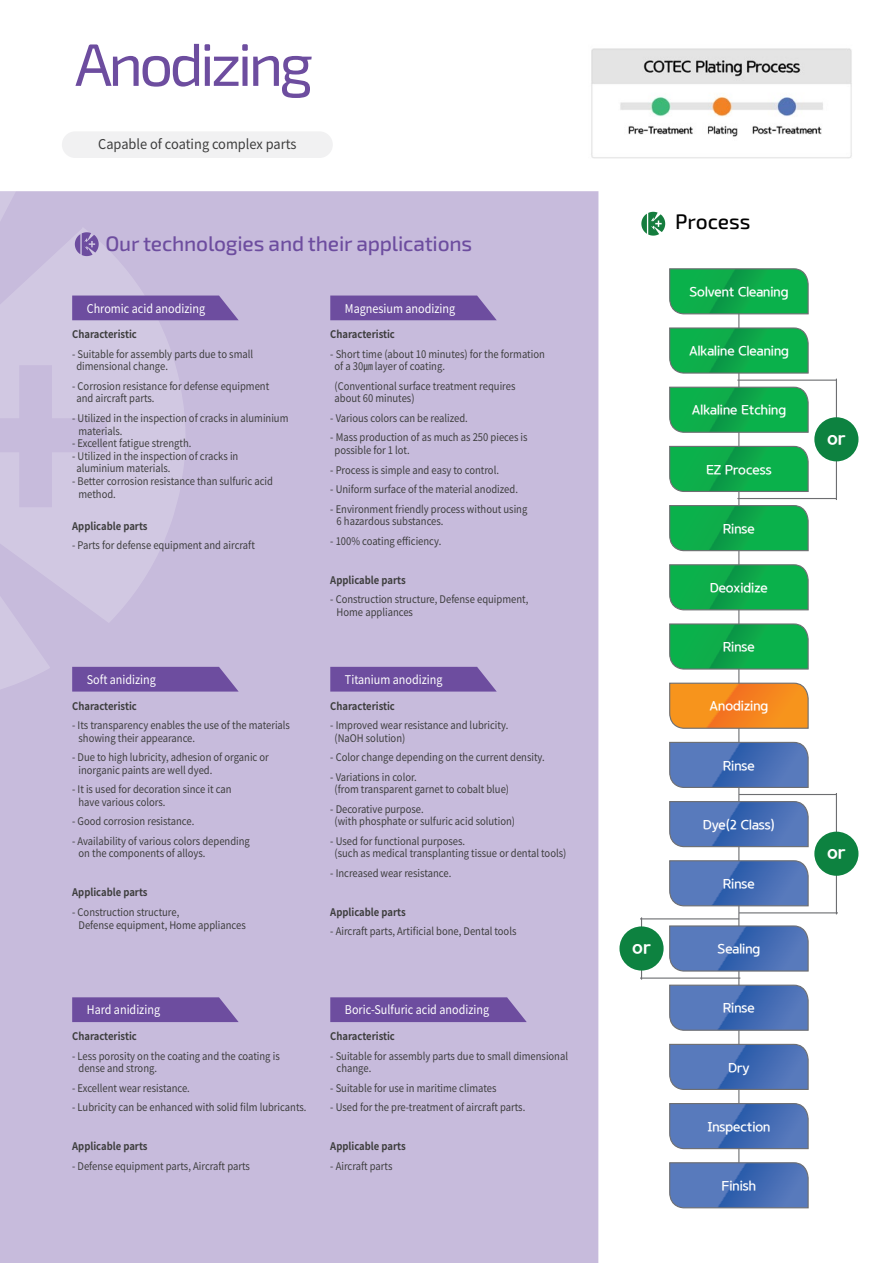
<style>
.page{position:relative;width:893px;height:1263px;background:#fff}
.page>*{position:absolute;margin:0;border:0;box-sizing:border-box;transform-origin:0 0}
.t1{font:60px "Exo 2.0";letter-spacing:-.065em;color:#6d4d9f}
.t2{font:500 21px "Exo 2.0";letter-spacing:-.01em;color:#6d4d9f}
.t3{font:500 21px "Exo 2.0";color:#000}
.t4{font:17.55px "Godo B";color:#fff}
.t5{font:13.5px "Noto Sans CJ Kkr";color:#3d3d3d;scale:.95 1}
.t6{font:12.75px "Godo M";color:#fff}
.t7{font:12px "Noto Sans CJ Kkr";color:#fff;scale:.9 1}
.t8{font:10.5px/12.6px "Noto Sans CJ Kkr";color:#3d3d3d;scale:.9 1}
.t9{font:700 10.5px "Noto Sans CJ Kkr";color:#3d3d3d;scale:.9 1}
</style>
<div class="page">
<hr style="left:738px;top:298px;width:1px;height:894px;background:#6d6e71">
<img style="left:591px;top:48px;width:261px;height:111px">
<div style="left:0;top:191px;width:598px;height:1072px;background:#c7bbdc"></div>
<svg style="left:0;top:191px;width:185px;height:501px;fill:#d1c8e2"></svg>
<div style="left:72px;top:296px;width:167px;height:24px;background:#6d4d9f"></div>
<div style="left:72px;top:667px;width:166px;height:24px;background:#6d4d9f"></div>
<svg style="left:72px;top:997px;width:167px;height:25px;background:#7355a3"></svg>
<div style="left:330px;top:667px;width:166px;height:24px;background:#6d4d9f"></div>
<div style="left:330px;top:296px;width:167px;height:24px;background:#6d4d9f"></div>
<svg style="left:330px;top:997px;width:197px;height:25px;background:#7254a2"></svg>
<svg style="left:641px;top:212px;width:24px;height:24px"></svg>
<svg style="left:669px;top:268px;width:140px;height:47px;background:#19ab52"></svg>
<svg style="left:669px;top:327px;width:140px;height:47px;background:#19ab52"></svg>
<svg style="left:669px;top:386px;width:140px;height:47px;background:#19ab52"></svg>
<svg style="left:669px;top:445px;width:140px;height:48px;background:#1eac56"></svg>
<svg style="left:669px;top:504px;width:140px;height:48px;background:#1eac56"></svg>
<svg style="left:669px;top:623px;width:140px;height:47px;background:#19ab52"></svg>
<svg style="left:669px;top:564px;width:140px;height:47px;background:#19ab52"></svg>
<svg style="left:669px;top:682px;width:140px;height:47px;background:#ed8d2a"></svg>
<svg style="left:669px;top:741px;width:140px;height:47px;background:#5576b5"></svg>
<svg style="left:669px;top:860px;width:140px;height:47px;background:#5476b5"></svg>
<svg style="left:669px;top:984px;width:140px;height:47px;background:#5576b5"></svg>
<svg style="left:669px;top:1043px;width:140px;height:47px;background:#5576b5"></svg>
<svg style="left:669px;top:1102px;width:140px;height:48px;background:#5879b7"></svg>
<svg style="left:669px;top:1162px;width:140px;height:47px;background:#5576b5"></svg>
<svg style="left:669px;top:925px;width:140px;height:47px;background:#5476b5"></svg>
<svg style="left:669px;top:800px;width:140px;height:48px;background:#5879b7"></svg>
<hr style="left:737px;top:498px;width:99px;height:1px;background:#6d6e71">
<hr style="left:737px;top:380px;width:99px;height:1px;background:#6d6e71">
<hr style="left:739px;top:794px;width:97px;height:1px;background:#6d6e71">
<hr style="left:640px;top:918px;width:99px;height:1px;background:#6d6e71">
<hr style="left:739px;top:912px;width:99px;height:1px;background:#6d6e71">
<hr style="left:640px;top:977px;width:100px;height:2px;background:#6d6e71">
<hr style="left:836px;top:379px;width:1px;height:121px;background:#6d6e71">
<hr style="left:836px;top:793px;width:1px;height:121px;background:#6d6e71">
<hr style="left:641px;top:917px;width:1px;height:62px;background:#6d6e71">
<div style="left:814px;top:417px;width:44px;height:44px;background:#0d8240;border-radius:50%"></div>
<div style="left:814px;top:832px;width:44px;height:44px;background:#0d8240;border-radius:50%"></div>
<div style="left:619px;top:926px;width:45px;height:44px;background:#0d8240;border-radius:50%"></div>
<svg style="left:75px;top:232px;width:24px;height:24px"></svg>
<div style="left:62px;top:131px;width:271px;height:27px;background:#f1f1f2;border-radius:13px"></div>
<h1 class="t1" style="left:75px;top:30px;width:240px">Anodizing</h1>
<p class="t5" style="left:98px;top:136px;width:210px">Capable of coating complex parts</p>
<h2 class="t2" style="left:105px;top:231px;width:368px">Our technologies and their applications</h2>
<p class="t7" style="left:87px;top:301px;width:133px">Chromic acid anodizing</p>
<p class="t9" style="left:72px;top:328px;width:73px">Characteristic</p>
<p class="t8" style="left:76px;top:348px;width:198px;text-indent:-4px">- Suitable for assembly parts due to small dimensional change.</p>
<p class="t8" style="left:76px;top:380px;width:216px;text-indent:-4px">- Corrosion resistance for defense equipment and aircraft parts.</p>
<p class="t8" style="left:79px;top:412px;width:235px;text-indent:-6px">- Utilized in the inspection of cracks in aluminium materials.</p>
<p class="t8" style="left:72px;top:437px;width:134px">- Excellent fatigue strength.</p>
<p class="t8" style="left:76px;top:450px;width:181px;text-indent:-4px">- Utilized in the inspection of cracks in aluminium materials.</p>
<p class="t8" style="left:79px;top:475px;width:218px;text-indent:-6px">- Better corrosion resistance than sulfuric acid method.</p>
<p class="t9" style="left:72px;top:520px;width:85px">Applicable parts</p>
<p class="t8" style="left:72px;top:539px;width:205px">- Parts for defense equipment and aircraft</p>
<p class="t7" style="left:345px;top:301px;width:124px">Magnesium anodizing</p>
<p class="t9" style="left:330px;top:328px;width:73px">Characteristic</p>
<p class="t8" style="left:334px;top:348px;width:235px;text-indent:-4px">- Short time (about 10 minutes) for the formation of a 30㎛ layer of coating.</p>
<p class="t8" style="left:334px;top:380px;width:203px">(Conventional surface treatment requires about 60 minutes)</p>
<p class="t8" style="left:330px;top:412px;width:154px">- Various colors can be realized.</p>
<p class="t8" style="left:334px;top:431px;width:216px;text-indent:-4px">- Mass production of as much as 250 pieces is possible for 1 lot.</p>
<p class="t8" style="left:330px;top:464px;width:189px">- Process is simple and easy to control.</p>
<p class="t8" style="left:330px;top:483px;width:210px">- Uniform surface of the material anodized.</p>
<p class="t8" style="left:337px;top:503px;width:213px;text-indent:-6px">- Environment friendly process without using<br>6 hazardous substances.</p>
<p class="t8" style="left:330px;top:535px;width:125px">- 100% coating efficiency.</p>
<p class="t9" style="left:330px;top:574px;width:85px">Applicable parts</p>
<p class="t8" style="left:337px;top:593px;width:215px;text-indent:-6px">- Construction structure, Defense equipment,<br>Home appliances</p>
<p class="t7" style="left:87px;top:673px;width:78px">Soft anidizing</p>
<p class="t7" style="left:345px;top:673px;width:110px">Titanium anodizing</p>
<p class="t9" style="left:72px;top:700px;width:73px">Characteristic</p>
<p class="t8" style="left:79px;top:719px;width:237px;text-indent:-6px">- Its transparency enables the use of the materials showing their appearance.</p>
<p class="t8" style="left:79px;top:751px;width:213px;text-indent:-6px">- Due to high lubricity, adhesion of organic or inorganic paints are well dyed.</p>
<p class="t8" style="left:79px;top:783px;width:172px;text-indent:-6px">- It is used for decoration since it can have various colors.</p>
<p class="t8" style="left:72px;top:815px;width:137px">- Good corrosion resistance.</p>
<p class="t8" style="left:79px;top:835px;width:192px;text-indent:-6px">- Availability of various colors depending on the components of alloys.</p>
<p class="t9" style="left:72px;top:887px;width:85px">Applicable parts</p>
<p class="t8" style="left:79px;top:906px;width:187px;text-indent:-6px">- Construction structure,<br>Defense equipment, Home appliances</p>
<p class="t9" style="left:330px;top:700px;width:73px">Characteristic</p>
<p class="t8" style="left:334px;top:719px;width:195px;text-indent:-4px">- Improved wear resistance and lubricity. (NaOH solution)</p>
<p class="t8" style="left:330px;top:751px;width:240px">- Color change depending on the current density.</p>
<p class="t8" style="left:334px;top:771px;width:196px;text-indent:-4px">- Variations in color.<br>(from transparent garnet to cobalt blue)</p>
<p class="t8" style="left:334px;top:803px;width:202px;text-indent:-4px">- Decorative purpose.<br>(with phosphate or sulfuric acid solution)</p>
<p class="t8" style="left:334px;top:835px;width:259px;text-indent:-4px">- Used for functional purposes.<br>(such as medical transplanting tissue or dental tools)</p>
<p class="t8" style="left:330px;top:867px;width:136px">- Increased wear resistance.</p>
<p class="t9" style="left:330px;top:906px;width:85px">Applicable parts</p>
<p class="t8" style="left:330px;top:925px;width:208px">- Aircraft parts, Artificial bone, Dental tools</p>
<p class="t7" style="left:87px;top:1003px;width:83px">Hard anidizing</p>
<p class="t9" style="left:72px;top:1030px;width:73px">Characteristic</p>
<p class="t8" style="left:79px;top:1049px;width:225px;text-indent:-6px">- Less porosity on the coating and the coating is dense and strong.</p>
<p class="t8" style="left:72px;top:1082px;width:132px">- Excellent wear resistance.</p>
<p class="t8" style="left:72px;top:1101px;width:262px">- Lubricity can be enhanced with solid film lubricants.</p>
<p class="t9" style="left:72px;top:1140px;width:85px">Applicable parts</p>
<p class="t8" style="left:72px;top:1160px;width:199px">- Defense equipment parts, Aircraft parts</p>
<p class="t7" style="left:345px;top:1003px;width:162px">Boric-Sulfuric acid anodizing</p>
<p class="t9" style="left:330px;top:1030px;width:73px">Characteristic</p>
<p class="t8" style="left:337px;top:1049px;width:259px;text-indent:-6px">- Suitable for assembly parts due to small dimensional change.</p>
<p class="t8" style="left:330px;top:1082px;width:186px">- Suitable for use in maritime climates</p>
<p class="t8" style="left:330px;top:1101px;width:218px">- Used for the pre-treatment of aircraft parts.</p>
<p class="t9" style="left:330px;top:1140px;width:85px">Applicable parts</p>
<p class="t8" style="left:330px;top:1160px;width:71px">- Aircraft parts</p>
<h3 class="t4" style="left:632px;top:937px;width:20px">or</h3>
<h2 class="t3" style="left:675px;top:209px;width:77px">Process</h2>
<p class="t6" style="left:689px;top:285px;width:101px">Solvent Cleaning</p>
<p class="t6" style="left:689px;top:344px;width:101px">Alkaline Cleaning</p>
<p class="t6" style="left:692px;top:403px;width:96px">Alkaline Etching</p>
<p class="t6" style="left:706px;top:462px;width:67px">EZ Process</p>
<p class="t6" style="left:723px;top:521px;width:33px">Rinse</p>
<p class="t6" style="left:710px;top:581px;width:59px">Deoxidize</p>
<p class="t6" style="left:723px;top:640px;width:33px">Rinse</p>
<p class="t6" style="left:710px;top:699px;width:60px">Anodizing</p>
<p class="t6" style="left:723px;top:758px;width:33px">Rinse</p>
<p class="t6" style="left:703px;top:817px;width:73px">Dye(2 Class)</p>
<p class="t6" style="left:723px;top:877px;width:33px">Rinse</p>
<p class="t6" style="left:718px;top:942px;width:44px">Sealing</p>
<p class="t6" style="left:723px;top:1001px;width:33px">Rinse</p>
<p class="t6" style="left:728px;top:1060px;width:23px">Dry</p>
<p class="t6" style="left:707px;top:1119px;width:65px">Inspection</p>
<p class="t6" style="left:722px;top:1179px;width:35px">Finish</p>
<h3 class="t4" style="left:827px;top:428px;width:20px">or</h3>
<h3 class="t4" style="left:827px;top:842px;width:20px">or</h3>
</div>
